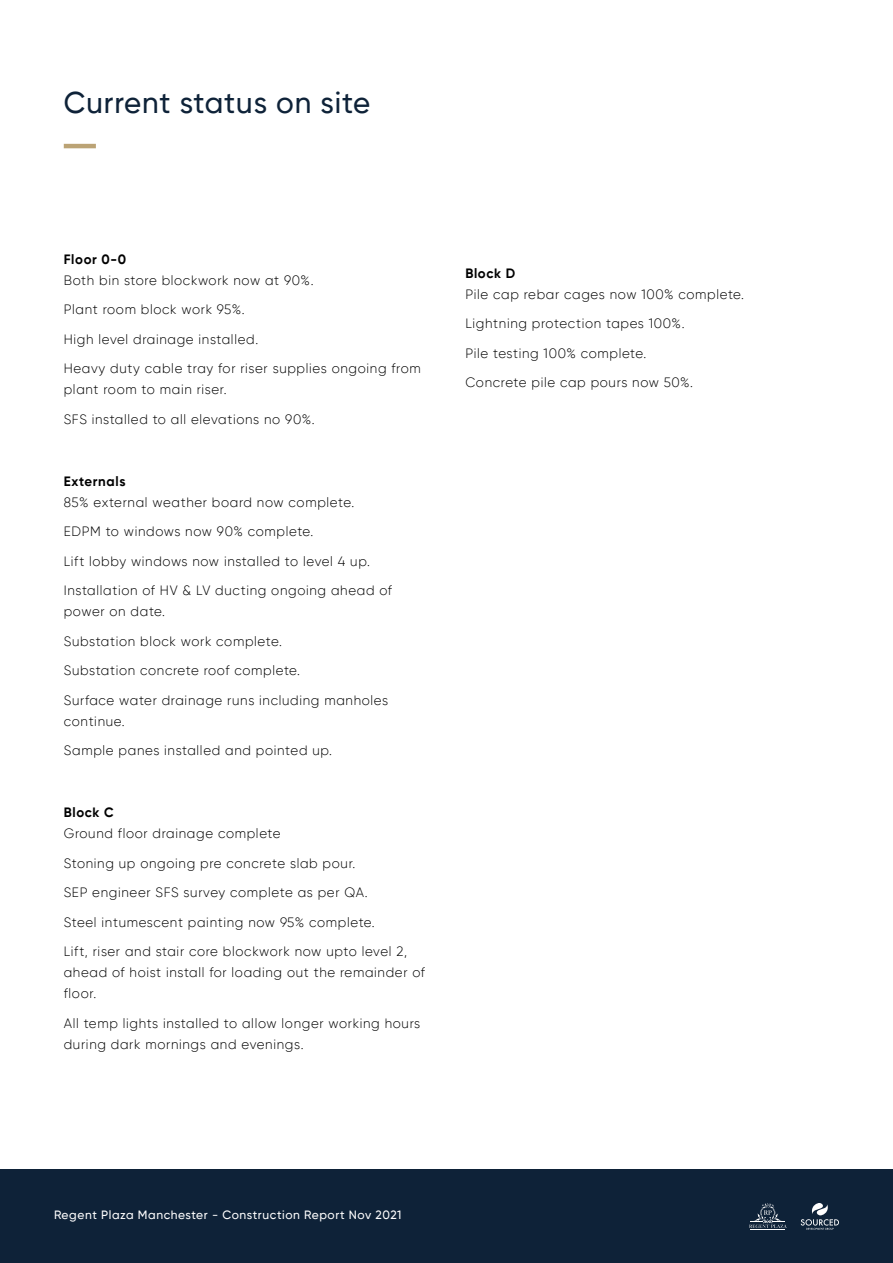
<style>
.page{position:relative;width:893px;height:1263px;background:#fff}
.page>*{position:absolute;margin:0;border:0;box-sizing:border-box;transform-origin:0 0}
.t1{font:500 30px "Gilroy";letter-spacing:.03em;color:#0e2238}
.t2{font:300 13.5px/29.5px "Gilroy";letter-spacing:.05em;color:#000}
.t3{font:700 13.5px "Gilroy";letter-spacing:.05em;color:#000}
.t4{font:500 12px "Gilroy";letter-spacing:.05em;color:#fff}
</style>
<div class="page">
<div style="left:0;top:1169px;width:893px;height:94px;background:#0e2238"></div>
<hr style="left:751px;top:1230px;width:34px;height:1px;background:#fff">
<hr style="left:751px;top:1229px;width:34px;height:1px;background:#fff">
<svg style="left:749px;top:1203px;width:38px;height:25px"></svg>
<svg style="left:801px;top:1203px;width:38px;height:27px"></svg>
<hr style="left:64px;top:144px;width:32px;height:4px;background:#bba375">
<h1 class="t1" style="left:64px;top:84px;width:308px">Current status on site</h1>
<p class="t3" style="left:64px;top:250px;width:64px">Floor 0-0</p>
<p class="t2" style="left:64px;top:265px;width:358px">Both bin store blockwork now at 90%.<br>Plant room block work 95%.<br>High level drainage installed.<br>Heavy duty cable tray for riser supplies ongoing from</p>
<p class="t2" style="left:64px;top:374px;width:252px">plant room to main riser.<br>SFS installed to all elevations no 90%.</p>
<p class="t3" style="left:64px;top:472px;width:63px">Externals</p>
<p class="t2" style="left:64px;top:487px;width:330px">85% external weather board now complete.<br>EDPM to windows now 90% complete.<br>Lift lobby windows now installed to level 4 up.<br>Installation of HV &amp; LV ducting ongoing ahead of</p>
<p class="t2" style="left:64px;top:596px;width:326px">power on date.<br>Substation block work complete.<br>Substation concrete roof complete.<br>Surface water drainage runs including manholes</p>
<p class="t2" style="left:64px;top:706px;width:270px">continue.<br>Sample panes installed and pointed up.</p>
<p class="t3" style="left:64px;top:804px;width:51px">Block C</p>
<p class="t2" style="left:64px;top:818px;width:345px">Ground floor drainage complete<br>Stoning up ongoing pre concrete slab pour.<br>SEP engineer SFS survey complete as per QA.<br>Steel intumescent painting now 95% complete.<br>Lift, riser and stair core blockwork now upto level 2,</p>
<p class="t2" style="left:64px;top:962px;width:363px;line-height:21px">ahead of hoist install for loading out the remainder of floor.</p>
<p class="t2" style="left:64px;top:1012px;width:358px;line-height:21px">All temp lights installed to allow longer working hours during dark mornings and evenings.</p>
<p class="t3" style="left:465px;top:264px;width:51px">Block D</p>
<p class="t2" style="left:465px;top:279px;width:280px">Pile cap rebar cages now 100% complete.<br>Lightning protection tapes 100%.<br>Pile testing 100% complete.<br>Concrete pile cap pours now 50%.</p>
<p class="t4" style="left:54px;top:1207px;width:349px">Regent Plaza Manchester - Construction Report Nov 2021</p>
</div>
